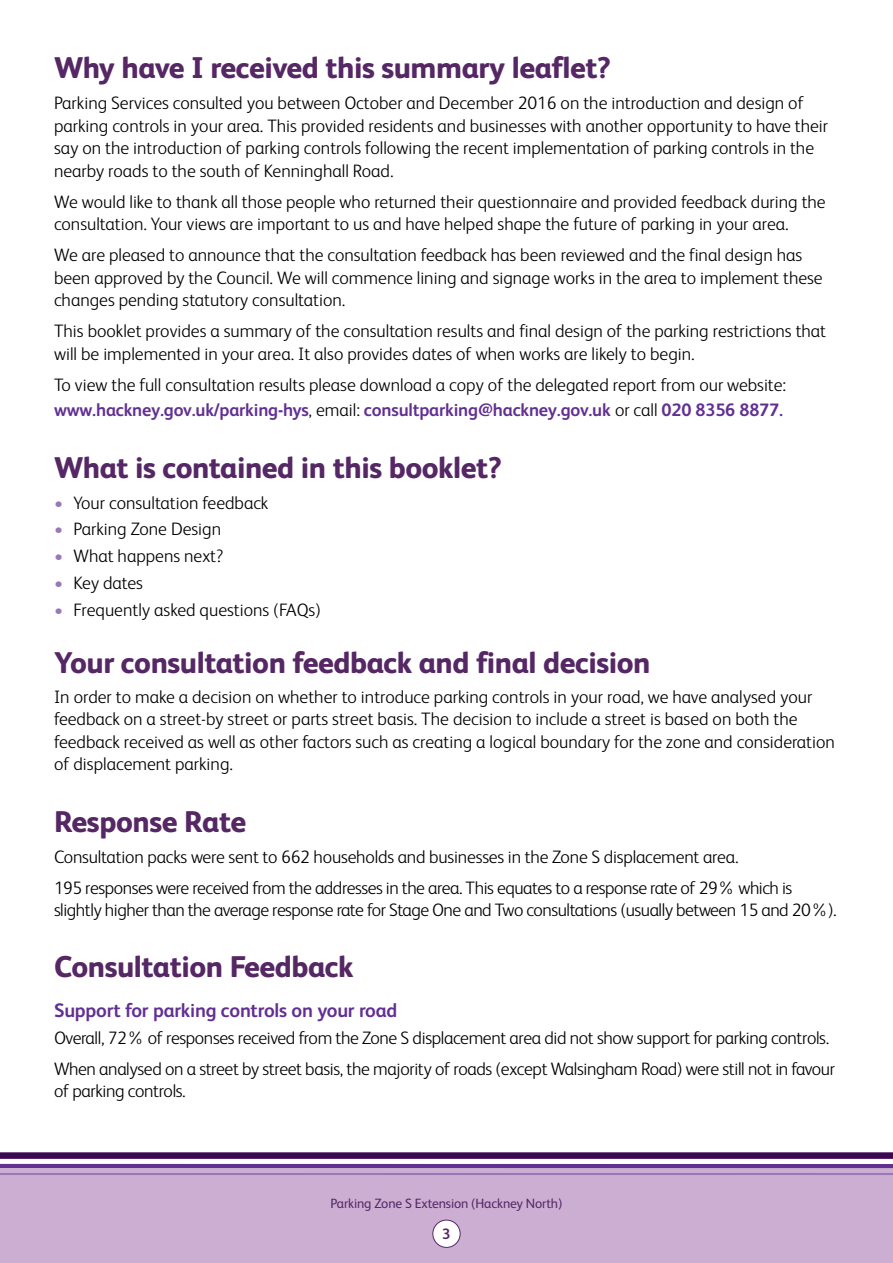
<style>
.page{position:relative;width:893px;height:1263px;background:#fff}
.page>*{position:absolute;margin:0;border:0;box-sizing:border-box;transform-origin:0 0}
.t1{font:800 30px "FS Albert";letter-spacing:-.015em;color:#562765}
.t2{font:700 19.5px "FS Albert";letter-spacing:-.01em;color:#622f92}
.t3{font:300 18px/22.5px "FS Albert";color:#000}
.t4{font:300 18px/31px "FS Albert";letter-spacing:-.025em;color:#000}
.t5{font:300 18px/31px "FS Albert";letter-spacing:-.02em;color:#000}
.t6{font:700 15px "FS Albert";color:#562765}
.t7{font:13.5px "FS Albert";letter-spacing:-.01em;color:#562765}
.s1{font-weight:700;color:#622f92}
.s2{color:#9878b6}
</style>
<div class="page">
<div style="left:0;top:1165px;width:893px;height:98px;background:#ccaed3"></div>
<svg style="left:0;top:1152px;width:893px;height:23px"></svg>
<div style="left:433px;top:1220px;width:27px;height:27px;background:#fff;border-radius:50%"></div>
<div style="left:432px;top:1220px;width:28px;height:28px;border:1px solid #562765;border-radius:50%"></div>
<h1 class="t1" style="left:54px;top:46px;width:558px">Why have I received this summary leaflet?</h1>
<p class="t3" style="left:54px;top:91px;width:776px">Parking Services consulted you between October and December 2016 on the introduction and design of parking controls in your area. This provided residents and businesses with another opportunity to have their say on the introduction of parking controls following the recent implementation of parking controls in the nearby roads to the south of Kenninghall Road.</p>
<p class="t3" style="left:54px;top:190px;width:773px">We would like to thank all those people who returned their questionnaire and provided feedback during the consultation. Your views are important to us and have helped shape the future of parking in your area.</p>
<p class="t3" style="left:54px;top:243px;width:770px">We are pleased to announce that the consultation feedback has been reviewed and the final design has been approved by the Council. We will commence lining and signage works in the area to implement these changes pending statutory consultation.</p>
<p class="t3" style="left:54px;top:319px;width:774px">This booklet provides a summary of the consultation results and final design of the parking restrictions that will be implemented in your area. It also provides dates of when works are likely to begin.</p>
<p class="t3" style="left:54px;top:371px;width:734px;line-height:25.5px">To view the full consultation results please download a copy of the delegated report from our website: <span class="s1">www.hackney.gov.uk/parking-hys</span>, email: <span class="s1">consultparking@hackney.gov.uk</span> or call <span class="s1">020 8356 8877.</span></p>
<h1 class="t1" style="left:54px;top:446px;width:449px">What is contained in this booklet?</h1>
<p class="t3" style="left:54px;top:490px;width:216px"><span class="s2">•</span> Your consultation feedback</p>
<p class="t3" style="left:54px;top:517px;width:169px"><span class="s2">•</span> Parking Zone Design</p>
<p class="t3" style="left:54px;top:544px;width:171px"><span class="s2">•</span> What happens next?</p>
<p class="t3" style="left:54px;top:571px;width:91px"><span class="s2">•</span> Key dates</p>
<p class="t3" style="left:54px;top:597px;width:269px"><span class="s2">•</span> Frequently asked questions (FAQs)</p>
<h1 class="t1" style="left:54px;top:641px;width:598px">Your consultation feedback and final decision</h1>
<p class="t3" style="left:54px;top:684px;width:782px">In order to make a decision on whether to introduce parking controls in your road, we have analysed your feedback on a street-by street or parts street basis. The decision to include a street is based on both the feedback received as well as other factors such as creating a logical boundary for the zone and consideration of displacement parking.</p>
<h1 class="t1" style="left:54px;top:799px;width:194px">Response Rate</h1>
<p class="t4" style="left:54px;top:840px;width:740px">Consultation packs were sent to 662 households and businesses in the Zone S displacement area.<br>195 responses were received from the addresses in the area. This equates to a response rate of 29% which is</p>
<p class="t4" style="left:54px;top:893px;width:784px">slightly higher than the average response rate for Stage One and Two consultations (usually between 15 and 20%).</p>
<h1 class="t1" style="left:54px;top:945px;width:301px">Consultation Feedback</h1>
<p class="t2" style="left:54px;top:997px;width:345px">Support for parking controls on your road</p>
<p class="t5" style="left:54px;top:1021px;width:782px">Overall, 72% of responses received from the Zone S displacement area did not show support for parking controls.<br>When analysed on a street by street basis, the majority of roads (except Walsingham Road) were still not in favour</p>
<p class="t5" style="left:54px;top:1074px;width:133px">of parking controls.</p>
<p class="t7" style="left:330px;top:1194px;width:233px">Parking Zone S Extension (Hackney North)</p>
<p class="t6" style="left:442px;top:1223px;width:10px">3</p>
</div>
